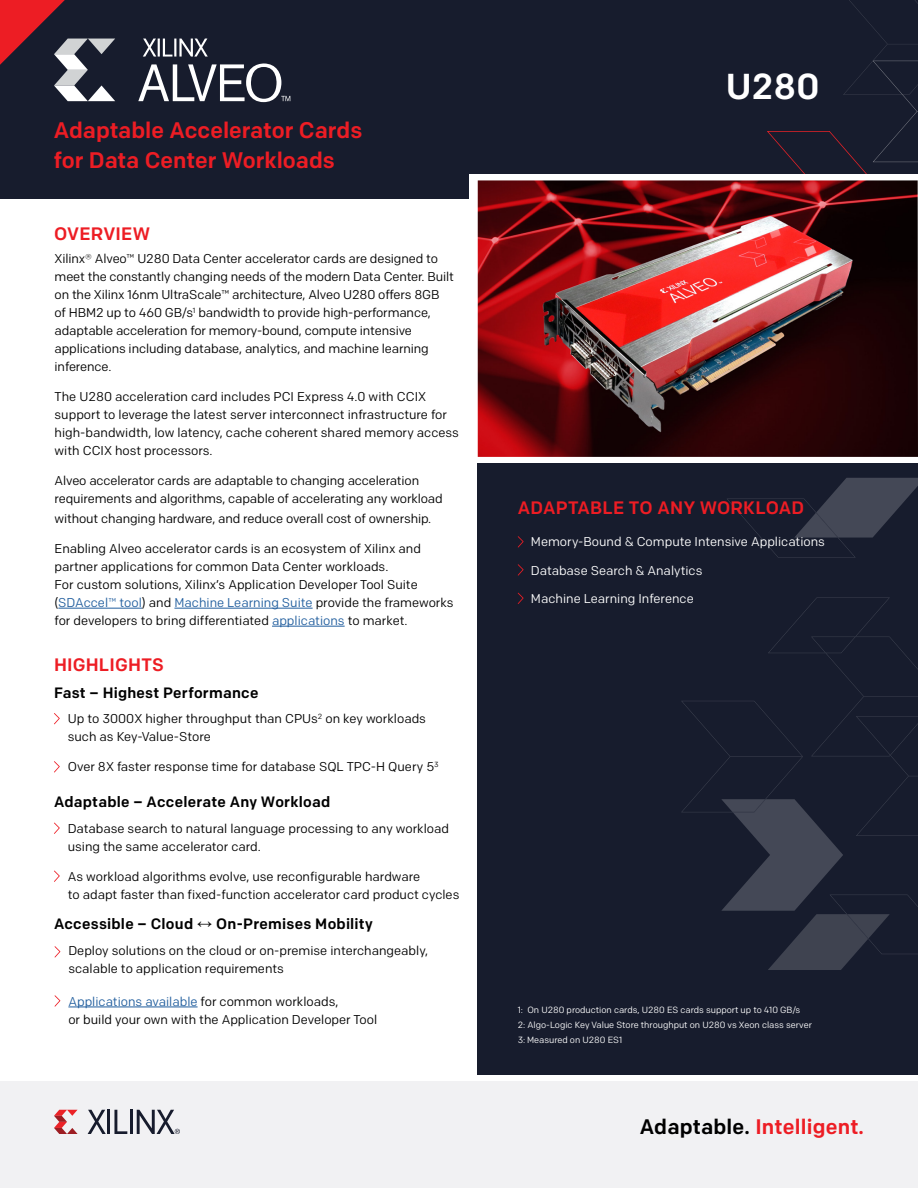
<style>
.page{position:relative;width:918px;height:1188px;background:#fff}
.page>*{position:absolute;margin:0;border:0;box-sizing:border-box;transform-origin:0 0}
.t1{font:500 36px "Colfax";color:#fff}
.t2{font:500 22.5px/30px "Colfax";color:#ed1d24}
.t3{font:500 21px "Colfax";letter-spacing:.01em;color:#ed1d24}
.t4{font:500 18px "Colfax";letter-spacing:.01em;color:#ed1d24}
.t5{font:500 15px "Colfax";letter-spacing:.015em;color:#000}
.t6{font:12.75px/18px "Colfax";color:#000}
.t7{font:12.75px "Colfax";color:#fff}
.t8{font:9px/15px "Colfax";color:#fff}
.s1{color:#215e9e}
.s2{font-family:"Arial";font-weight:700}
.s3{color:#000}
</style>
<div class="page">
<div style="left:0;top:0;width:918px;height:199px;background:#171c2d"></div>
<div style="left:0;top:1082px;width:918px;height:106px;background:#f1f1f3"></div>
<svg style="left:767px;top:0;width:151px;height:174px"></svg>
<svg style="left:54px;top:1110px;width:24px;height:24px"></svg>
<svg style="left:88px;top:1110px;width:18px;height:24px"></svg>
<hr style="left:108px;top:1110px;width:2px;height:24px;background:#171c2d">
<svg style="left:114px;top:1110px;width:13px;height:24px"></svg>
<hr style="left:130px;top:1110px;width:3px;height:24px;background:#171c2d">
<svg style="left:137px;top:1110px;width:43px;height:24px"></svg>
<hr style="left:68px;top:1007px;width:130px;height:1px;background:#215e9e">
<hr style="left:58px;top:608px;width:84px;height:1px;background:#215e9e">
<hr style="left:174px;top:608px;width:139px;height:1px;background:#215e9e">
<hr style="left:272px;top:626px;width:73px;height:1px;background:#215e9e">
<svg style="left:54px;top:713px;width:6px;height:11px"></svg>
<svg style="left:54px;top:823px;width:6px;height:11px"></svg>
<svg style="left:55px;top:946px;width:5px;height:11px"></svg>
<svg style="left:54px;top:761px;width:6px;height:11px"></svg>
<svg style="left:54px;top:871px;width:6px;height:11px"></svg>
<svg style="left:55px;top:995px;width:5px;height:12px"></svg>
<div style="left:470px;top:174px;width:448px;height:294px;background:#fff"></div>
<img style="left:478px;top:180px;width:440px;height:277px">
<div style="left:478px;top:463px;width:440px;height:612px;background:#171c2d"></div>
<svg style="left:727px;top:478px;width:191px;height:80px"></svg>
<svg style="left:681px;top:598px;width:237px;height:372px"></svg>
<svg style="left:518px;top:536px;width:6px;height:11px"></svg>
<svg style="left:518px;top:564px;width:6px;height:12px"></svg>
<svg style="left:518px;top:593px;width:6px;height:11px"></svg>
<svg style="left:0;top:0;width:290px;height:102px"></svg>
<h2 class="t2" style="left:54px;top:115px;width:310px">Adaptable Accelerator Cards for Data Center Workloads</h2>
<h3 class="t4" style="left:54px;top:222px;width:98px">OVERVIEW</h3>
<p class="t6" style="left:55px;top:250px;width:401px">Xilinx® Alveo™ U280 Data Center accelerator cards are designed to meet the constantly changing needs of the modern Data Center. Built on the Xilinx 16nm UltraScale™ architecture, Alveo U280 offers 8GB of HBM2 up to 460 GB/s<sup>1</sup> bandwidth to provide high-performance, adaptable acceleration for memory-bound, compute intensive applications including database, analytics, and machine learning inference.</p>
<p class="t6" style="left:55px;top:388px;width:406px">The U280 acceleration card includes PCI Express 4.0 with CCIX support to leverage the latest server interconnect infrastructure for high-bandwidth, low latency, cache coherent shared memory access with CCIX host processors.</p>
<p class="t6" style="left:55px;top:472px;width:390px">Alveo accelerator cards are adaptable to changing acceleration requirements and algorithms, capable of accelerating any workload</p>
<p class="t6" style="left:55px;top:509px;width:378px">without changing hardware, and reduce overall cost of ownership.</p>
<p class="t6" style="left:55px;top:539px;width:400px">Enabling Alveo accelerator cards is an ecosystem of Xilinx and partner applications for common Data Center workloads.<br>For custom solutions, Xilinx’s Application Developer Tool Suite (<span class="s1">SDAccel™ tool</span>) and <span class="s1">Machine Learning Suite</span> provide the frameworks for developers to bring differentiated <span class="s1">applications</span> to market.</p>
<h3 class="t4" style="left:54px;top:653px;width:111px">HIGHLIGHTS</h3>
<p class="t5" style="left:54px;top:683px;width:206px">Fast – Highest Performance</p>
<p class="t6" style="left:68px;top:709px;width:360px">Up to 3000X higher throughput than CPUs<sup>2</sup> on key workloads such as Key-Value-Store</p>
<p class="t6" style="left:68px;top:757px;width:372px">Over 8X faster response time for database SQL TPC-H Query 5<sup>3</sup></p>
<p class="t5" style="left:54px;top:793px;width:278px">Adaptable – Accelerate Any Workload</p>
<p class="t6" style="left:68px;top:819px;width:383px">Database search to natural language processing to any workload using the same accelerator card.</p>
<p class="t6" style="left:68px;top:867px;width:393px">As workload algorithms evolve, use reconfigurable hardware<br>to adapt faster than fixed-function accelerator card product cycles</p>
<p class="t5" style="left:54px;top:915px;width:320px">Accessible – Cloud <span class="s2">↔</span> On-Premises Mobility</p>
<p class="t6" style="left:68px;top:941px;width:361px">Deploy solutions on the cloud or on-premise interchangeably, scalable to application requirements</p>
<p class="t6" style="left:68px;top:992px;width:310px"><span class="s1">Applications available</span> for common workloads,<br>or build your own with the Application Developer Tool</p>
<h1 class="t1" style="left:726px;top:65px;width:95px">U280</h1>
<h3 class="t4" style="left:518px;top:497px;width:288px">ADAPTABLE TO ANY WORKLOAD</h3>
<p class="t7" style="left:531px;top:534px;width:296px">Memory-Bound &amp; Compute Intensive Applications</p>
<p class="t7" style="left:531px;top:562px;width:173px">Database Search &amp; Analytics</p>
<p class="t7" style="left:531px;top:591px;width:164px">Machine Learning Inference</p>
<p class="t8" style="left:518px;top:1003px;width:296px">1: On U280 production cards, U280 ES cards support up to 410 GB/s<br>2: Algo-Logic Key Value Store throughput on U280 vs Xeon class server<br>3: Measured on U280 ES1</p>
<h3 class="t3" style="left:640px;top:1114px;width:226px"><span class="s3">Adaptable.</span> Intelligent.</h3>
</div>
